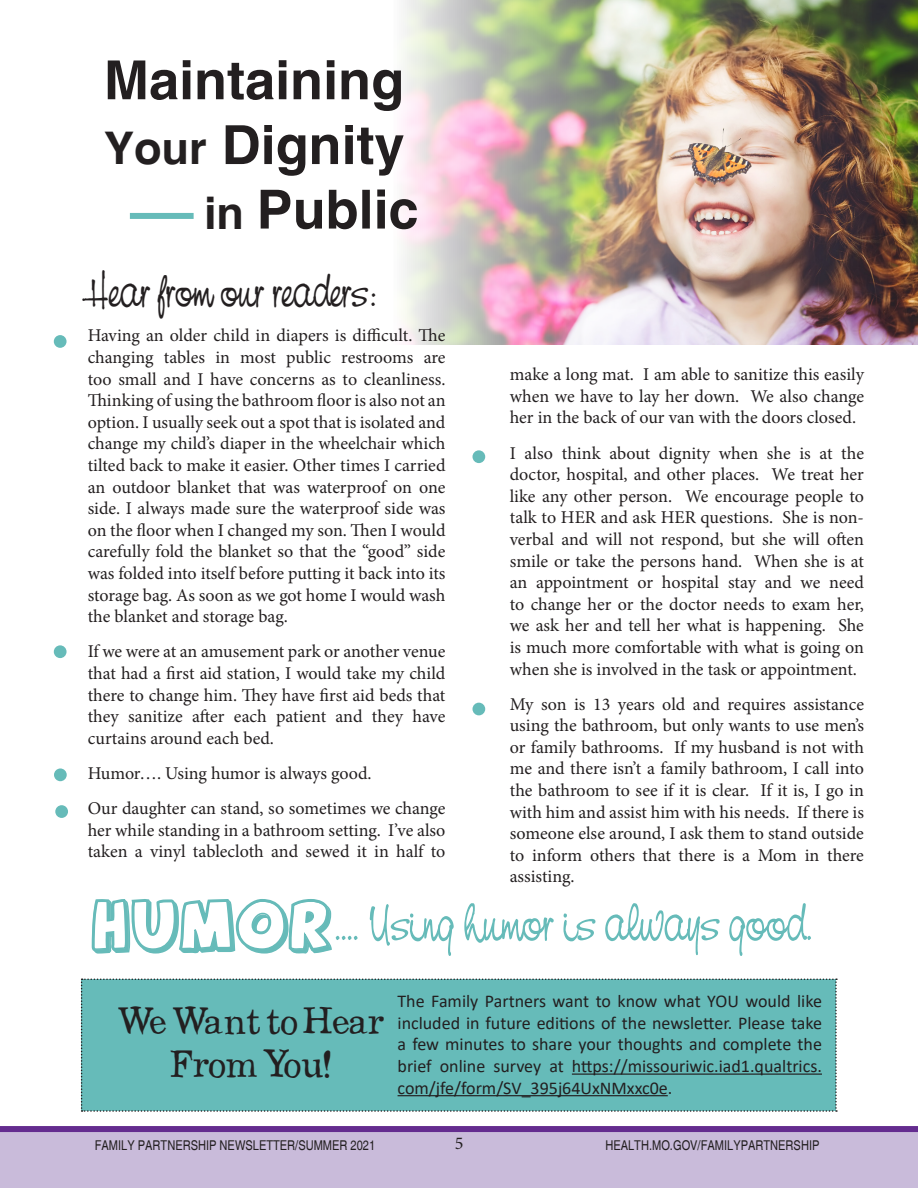
<style>
.page{position:relative;width:918px;height:1188px;background:#fff}
.page>*{position:absolute;margin:0;border:0;box-sizing:border-box;transform-origin:0 0}
.t1{font:700 54px/64.8px "Helvetica";color:#231f20}
.t2{font:51px "Nevison Cas D";color:#66bbb9}
.t3{font:45px "Nevison Cas D";color:#231f20}
.t4{font:36px/43.2px "Sandra Oh";color:#231f20;text-align:center}
.t5{font:18px/21.6px "Minion Pro";letter-spacing:-.005em;color:#231f20;text-align:justify}
.t6{font:18px/21.6px "Calibri";color:#231f20;text-align:justify}
.t7{font:condensed 13.5px "Helvetica";color:#231f20}
.s1{font-size:45px}
.s2{font-family:"Agent Orange";font-size:48px}
</style>
<div class="page">
<svg style="left:0;top:1126px;width:918px;height:62px;background:#bfadd2"></svg>
<div style="left:81px;top:979px;width:756px;height:133px;background:#66bbb9"></div>
<img style="left:401px;top:0;width:517px;height:344px">
<hr style="left:572px;top:1074px;width:250px;height:1px;background:#231f20">
<hr style="left:398px;top:1095px;width:270px;height:1px;background:#231f20">
<div style="left:54px;top:335px;width:13px;height:13px;background:#66bbb9;border-radius:50%"></div>
<div style="left:130px;top:213px;width:64px;height:6px;background:#66bbb9"></div>
<div style="left:54px;top:645px;width:13px;height:13px;background:#66bbb9;border-radius:50%"></div>
<div style="left:54px;top:768px;width:13px;height:13px;background:#66bbb9;border-radius:50%"></div>
<div style="left:55px;top:805px;width:13px;height:13px;background:#66bbb9;border-radius:50%"></div>
<div style="left:472px;top:450px;width:13px;height:13px;background:#66bbb9;border-radius:50%"></div>
<div style="left:472px;top:703px;width:13px;height:12px;background:#66bbb9;border-radius:50%"></div>
<p class="t1" style="left:104px;top:51px;width:302px">Maintaining<br><span class="s1">Your</span> Dignity</p>
<p class="t1" style="left:204px;top:180px;width:216px"><span class="s1">in</span> Public</p>
<p class="t3" style="left:85px;top:264px;width:293px">Hear from our readers:</p>
<p class="t5" style="left:88px;top:325px;width:359px">Having an older child in diapers is difficult. The changing tables in most public restrooms are too small and I have concerns as to cleanliness.<br>Thinking of using the bathroom floor is also not an option. I usually seek out a spot that is isolated and change my child’s diaper in the wheelchair which tilted back to make it easier. Other times I carried an outdoor blanket that was waterproof on one side. I always made sure the waterproof side was on the floor when I changed my son. Then I would carefully fold the blanket so that the “good” side was folded into itself before putting it back into its storage bag. As soon as we got home I would wash the blanket and storage bag.</p>
<p class="t5" style="left:88px;top:641px;width:359px">If we were at an amusement park or another venue that had a first aid station, I would take my child there to change him. They have first aid beds that they sanitize after each patient and they have curtains around each bed.</p>
<p class="t5" style="left:88px;top:762px;width:285px">Humor…. Using humor is always good.</p>
<p class="t5" style="left:88px;top:798px;width:359px">Our daughter can stand, so sometimes we change her while standing in a bathroom setting. I’ve also taken a vinyl tablecloth and sewed it in half to</p>
<p class="t5" style="left:510px;top:364px;width:356px">make a long mat. I am able to sanitize this easily when we have to lay her down. We also change her in the back of our van with the doors closed.</p>
<p class="t5" style="left:510px;top:442px;width:356px">I also think about dignity when she is at the doctor, hospital, and other places. We treat her like any other person. We encourage people to talk to HER and ask HER questions. She is non&shy;verbal and will not respond, but she will often smile or take the persons hand. When she is at an appointment or hospital stay and we need to change her or the doctor needs to exam her, we ask her and tell her what is happening. She is much more comfortable with what is going on when she is involved in the task or appointment.</p>
<p class="t5" style="left:510px;top:693px;width:356px">My son is 13 years old and requires assistance using the bathroom, but only wants to use men’s or family bathrooms. If my husband is not with me and there isn’t a family bathroom, I call into the bathroom to see if it is clear. If it is, I go in with him and assist him with his needs. If there is someone else around, I ask them to stand outside to inform others that there is a Mom in there assisting.</p>
<p class="t2" style="left:94px;top:892px;width:719px"><span class="s2">HUMOR</span>…. Using humor is always good.</p>
<p class="t4" style="left:118px;top:1002px;width:268px">We Want to Hear<br>From You!</p>
<p class="t6" style="left:398px;top:990px;width:426px">The Family Partners want to know what YOU would like included in future editions of the newsletter. Please take a few minutes to share your thoughts and complete the brief online survey at https://missouriwic.iad1.qualtrics. com/jfe/form/SV_395j64UxNMxxc0e.</p>
<p class="t7" style="left:95px;top:1137px;width:282px">FAMILY PARTNERSHIP NEWSLETTER/SUMMER 2021</p>
<p class="t5" style="left:455px;top:1132px;width:10px">5</p>
<p class="t7" style="left:605px;top:1137px;width:216px">HEALTH.MO.GOV/FAMILYPARTNERSHIP</p>
</div>
